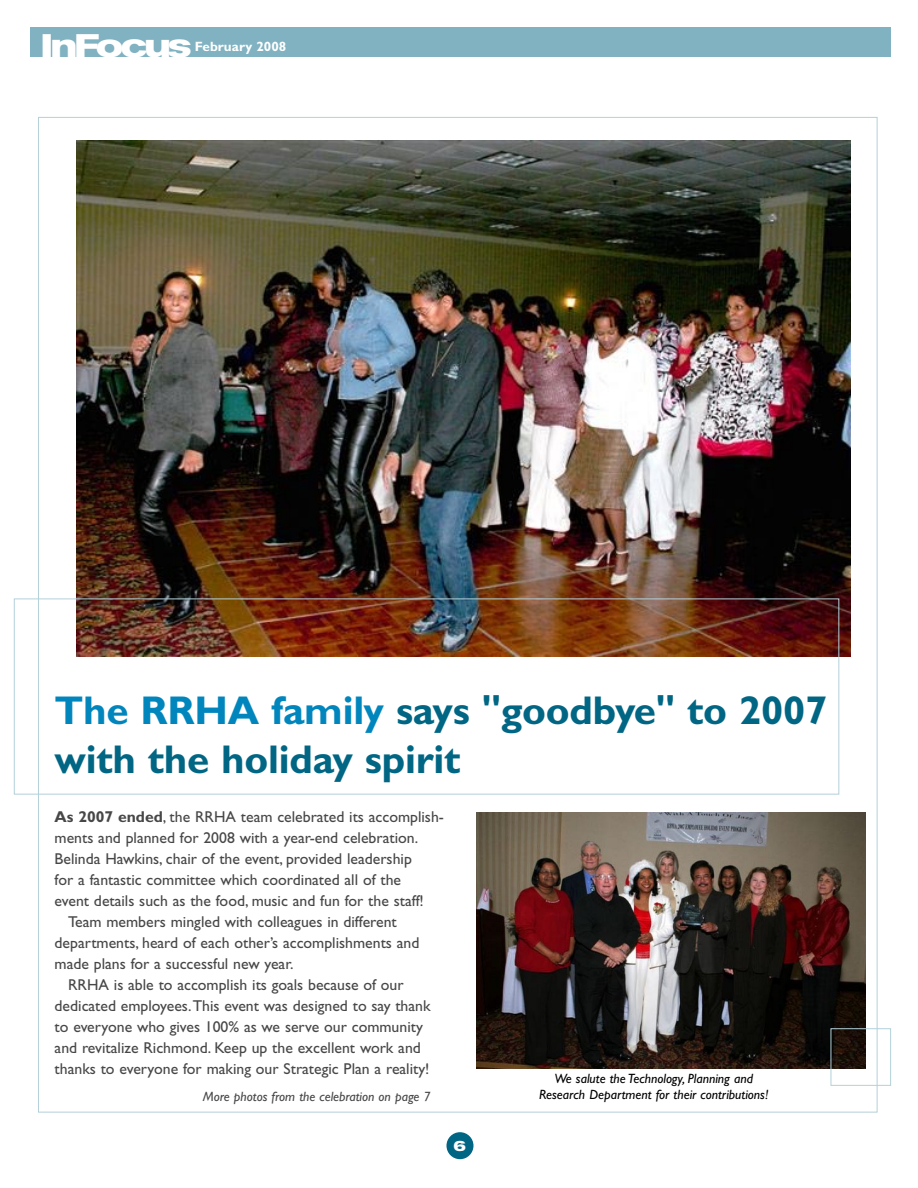
<style>
.page{position:relative;width:918px;height:1188px;background:#fff}
.page>*{position:absolute;margin:0;border:0;box-sizing:border-box;transform-origin:0 0}
.t1{font:700 40.2px/48.3px "Gill Sans";letter-spacing:-.005em;color:#006684}
.t2{font:700 expanded 32.4px "Akzidenz Grotesk BE";letter-spacing:-.08em;color:#fff}
.t3{font:15.75px "Gill Sans";color:#474747}
.t4{font:700 expanded 14.7px "Akzidenz Grotesk BE";color:#fff}
.t5{font:italic 13.5px/16.2px "Gill Sans";color:#000;text-align:center}
.t6{font:italic 13.5px "Gill Sans";color:#474747}
.t7{font:700 13.5px "Gill Sans";color:#fff}
.s1{color:#0086bc}
.s2{font-weight:700}
</style>
<div class="page">
<div style="left:30px;top:27px;width:861px;height:30px;background:#80b2c2"></div>
<div style="left:446px;top:1132px;width:27px;height:27px;background:#006684;border-radius:50%"></div>
<img style="left:77px;top:141px;width:773px;height:457px">
<img style="left:14px;top:598px;width:877px;height:488px">
<h2 class="t2" style="left:41px;top:34px;width:152px">InFocus</h2>
<p class="t7" style="left:195px;top:42px;width:93px">February 2008</p>
<h1 class="t1" style="left:54px;top:691px;width:774px"><span class="s1">The RRHA family</span> says "goodbye" to 2007 with the holiday spirit</h1>
<p class="t3" style="left:55px;top:811px;width:391px"><span class="s2">As 2007 ended</span>, the RRHA team celebrated its accomplish-</p>
<p class="t3" style="left:55px;top:832px;width:365px">ments and planned for 2008 with a year-end celebration.</p>
<p class="t3" style="left:55px;top:853px;width:359px">Belinda Hawkins, chair of the event, provided leadership</p>
<p class="t3" style="left:55px;top:874px;width:348px">for a fantastic committee which coordinated all of the</p>
<p class="t3" style="left:55px;top:895px;width:371px">event details such as the food, music and fun for the staff!</p>
<p class="t3" style="left:68px;top:916px;width:330px">Team members mingled with colleagues in different</p>
<p class="t3" style="left:55px;top:937px;width:366px">departments, heard of each other’s accomplishments and</p>
<p class="t3" style="left:55px;top:958px;width:240px">made plans for a successful new year.</p>
<p class="t3" style="left:68px;top:979px;width:337px">RRHA is able to accomplish its goals because of our</p>
<p class="t3" style="left:55px;top:1000px;width:378px">dedicated employees.This event was designed to say thank</p>
<p class="t3" style="left:55px;top:1021px;width:370px">to everyone who gives 100% as we serve our community</p>
<p class="t3" style="left:55px;top:1042px;width:368px">and revitalize Richmond. Keep up the excellent work and</p>
<p class="t3" style="left:55px;top:1063px;width:376px">thanks to everyone for making our Strategic Plan a reality!</p>
<p class="t6" style="left:203px;top:1092px;width:229px">More photos from the celebration on page 7</p>
<p class="t4" style="left:454px;top:1140px;width:14px">6</p>
<p class="t5" style="left:539px;top:1072px;width:231px">We salute the Technology, Planning and<br>Research Department for their contributions!</p>
</div>
